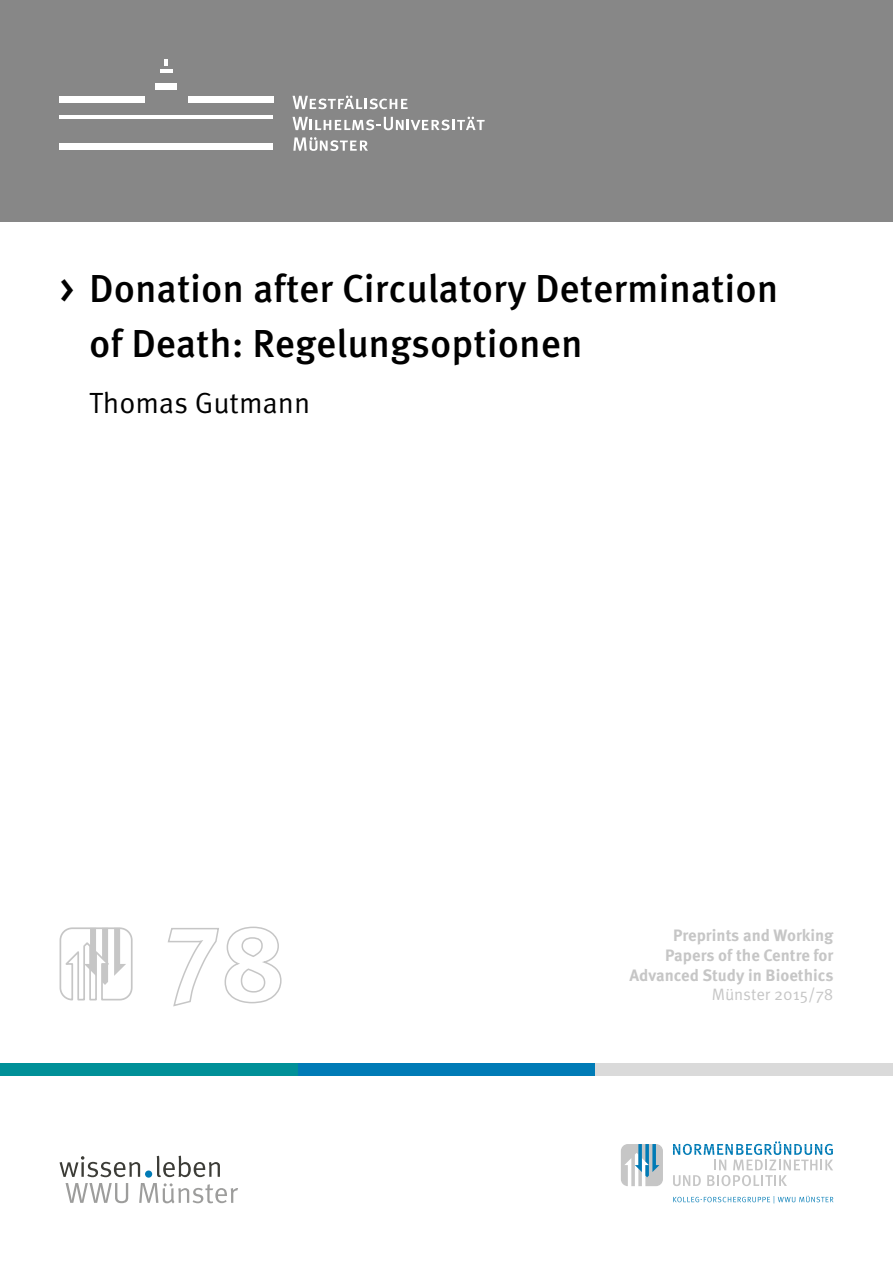
<style>
.page{position:relative;width:893px;height:1263px;background:#fff}
.page>*{position:absolute;margin:0;border:0;box-sizing:border-box;transform-origin:0 0}
.t1{font:500 39px/55.5px "Meta OT";color:#000}
.t2{font:29.25px "Meta OT";color:#000}
.t3{font:700 16.5px/19.8px "Meta OT";color:#c6c6c6;text-align:right}
.t4{font:16.5px "Meta OT";color:#c6c6c6}
</style>
<div class="page">
<div style="left:0;top:0;width:893px;height:221px;background:#878787"></div>
<div style="left:188px;top:96px;width:85px;height:7px;background:#fff"></div>
<svg style="left:293px;top:137px;width:75px;height:14px"></svg>
<svg style="left:292px;top:117px;width:193px;height:13px"></svg>
<svg style="left:292px;top:96px;width:116px;height:13px"></svg>
<div style="left:60px;top:96px;width:85px;height:7px;background:#fff"></div>
<div style="left:60px;top:144px;width:213px;height:6px;background:#fff"></div>
<div style="left:155px;top:83px;width:22px;height:7px;background:#fff"></div>
<hr style="left:60px;top:115px;width:213px;height:3px;background:#fff">
<svg style="left:160px;top:60px;width:13px;height:12px"></svg>
<div style="left:298px;top:1063px;width:297px;height:13px;background:#007bb6"></div>
<div style="left:595px;top:1063px;width:298px;height:13px;background:#dadada"></div>
<div style="left:0;top:1063px;width:298px;height:13px;background:#009098"></div>
<svg style="left:621px;top:1144px;width:42px;height:42px"></svg>
<svg style="left:673px;top:1196px;width:160px;height:7px"></svg>
<svg style="left:673px;top:1141px;width:160px;height:45px"></svg>
<svg style="left:66px;top:1183px;width:62px;height:20px"></svg>
<svg style="left:139px;top:1183px;width:99px;height:20px"></svg>
<svg style="left:60px;top:1156px;width:80px;height:21px"></svg>
<svg style="left:157px;top:1155px;width:63px;height:22px"></svg>
<div style="left:145px;top:1170px;width:7px;height:8px;background:#007bb6;border-radius:50%"></div>
<svg style="left:59px;top:927px;width:74px;height:74px"></svg>
<svg style="left:168px;top:926px;width:114px;height:81px"></svg>
<p class="t1" style="left:89px;top:261px;width:691px;text-indent:-30px">&gt; Donation after Circulatory Determination of Death: Regelungsoptionen</p>
<p class="t2" style="left:89px;top:385px;width:223px">Thomas Gutmann</p>
<p class="t3" style="left:629px;top:925px;width:205px">Preprints and Working<br>Papers of the Centre for<br>Advanced Study in Bioethics</p>
<p class="t4" style="left:712px;top:985px;width:123px">Münster 2015/78</p>
</div>
